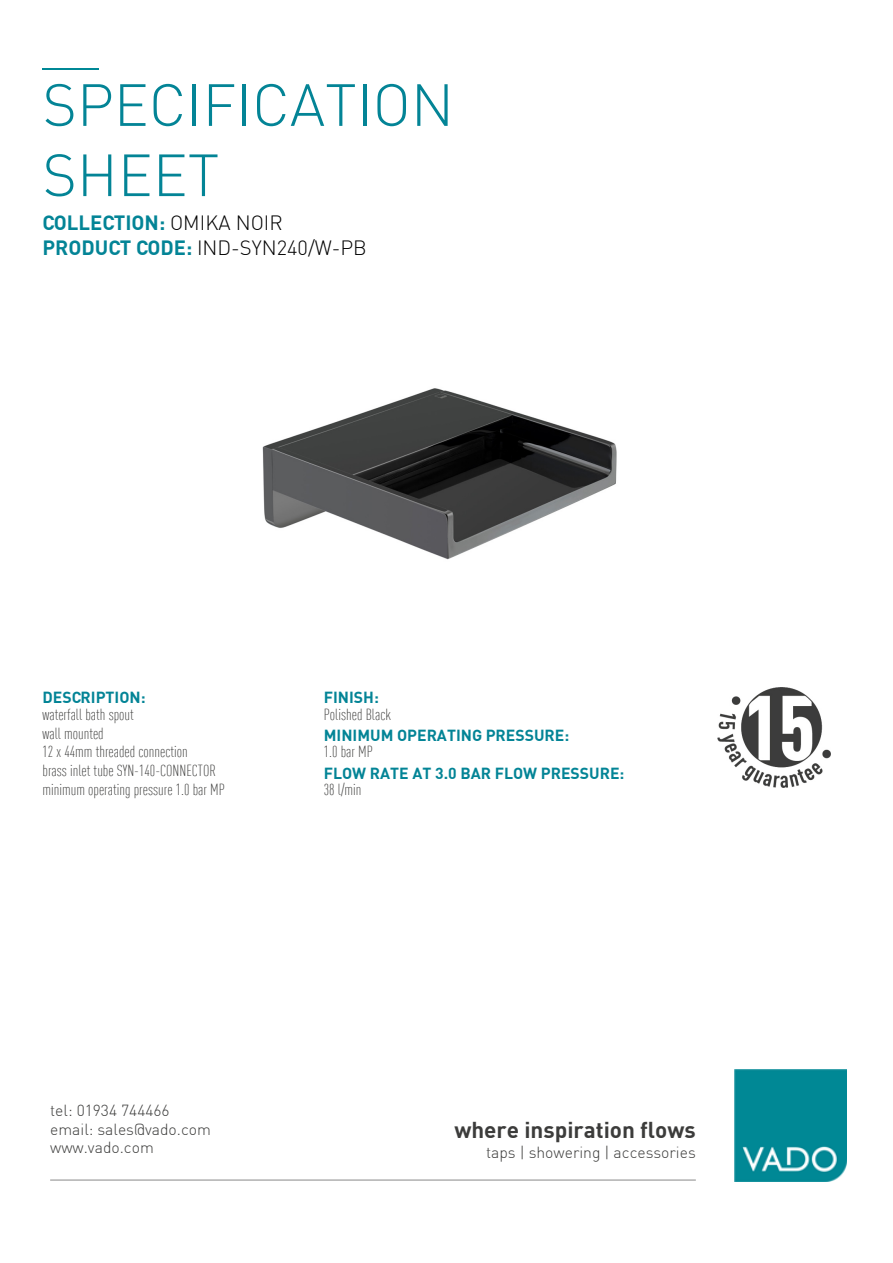
<style>
.page{position:relative;width:893px;height:1263px;background:#fff}
.page>*{position:absolute;margin:0;border:0;box-sizing:border-box;transform-origin:0 0}
.t1{font:300 58.5px/70.2px "DIN";color:#038496}
.t2{font:700 22.5px "DIN";color:#3c3c3b}
.t3{font:300 20.25px/25px "DIN";color:#000}
.t4{font:300 condensed 15.75px/18.9px "DIN Offc";color:#3c3c3b}
.t5{font:300 15.75px/18.9px "DIN";color:#3c3c3b}
.t6{font:700 15.75px "DIN";color:#038496}
.s1{font-weight:700;color:#038496}
</style>
<div class="page">
<hr style="left:50px;top:1179px;width:646px;height:1px;background:#888">
<img style="left:734px;top:1069px;width:113px;height:112px">
<img style="left:43px;top:68px;width:56px;height:1px">
<img style="left:262px;top:388px;width:355px;height:172px">
<img style="left:718px;top:687px;width:112px;height:100px">
<h1 class="t1" style="left:43px;top:69px;width:413px">SPECIFICATION<br>SHEET</h1>
<p class="t3" style="left:43px;top:210px;width:326px"><span class="s1">COLLECTION:</span> OMIKA NOIR<br><span class="s1">PRODUCT CODE:</span> IND-SYN240/W-PB</p>
<p class="t6" style="left:43px;top:687px;width:105px">DESCRIPTION:</p>
<p class="t4" style="left:43px;top:706px;width:184px">waterfall bath spout<br>wall mounted<br>12 x 44mm threaded connection<br>brass inlet tube SYN-140-CONNECTOR minimum operating pressure 1.0 bar MP</p>
<p class="t6" style="left:324px;top:687px;width:57px">FINISH:</p>
<p class="t4" style="left:324px;top:706px;width:69px">Polished Black</p>
<p class="t6" style="left:324px;top:725px;width:247px">MINIMUM OPERATING PRESSURE:</p>
<p class="t4" style="left:324px;top:744px;width:51px">1.0 bar MP</p>
<p class="t6" style="left:324px;top:763px;width:302px">FLOW RATE AT 3.0 BAR FLOW PRESSURE:</p>
<p class="t4" style="left:324px;top:782px;width:39px">38 l/min</p>
<p class="t5" style="left:50px;top:1100px;width:162px">tel: 01934 744466 email: sales@vado.com www.vado.com</p>
<h2 class="t2" style="left:454px;top:1115px;width:243px">where inspiration flows</h2>
<p class="t5" style="left:486px;top:1142px;width:211px">taps | showering | accessories</p>
</div>
